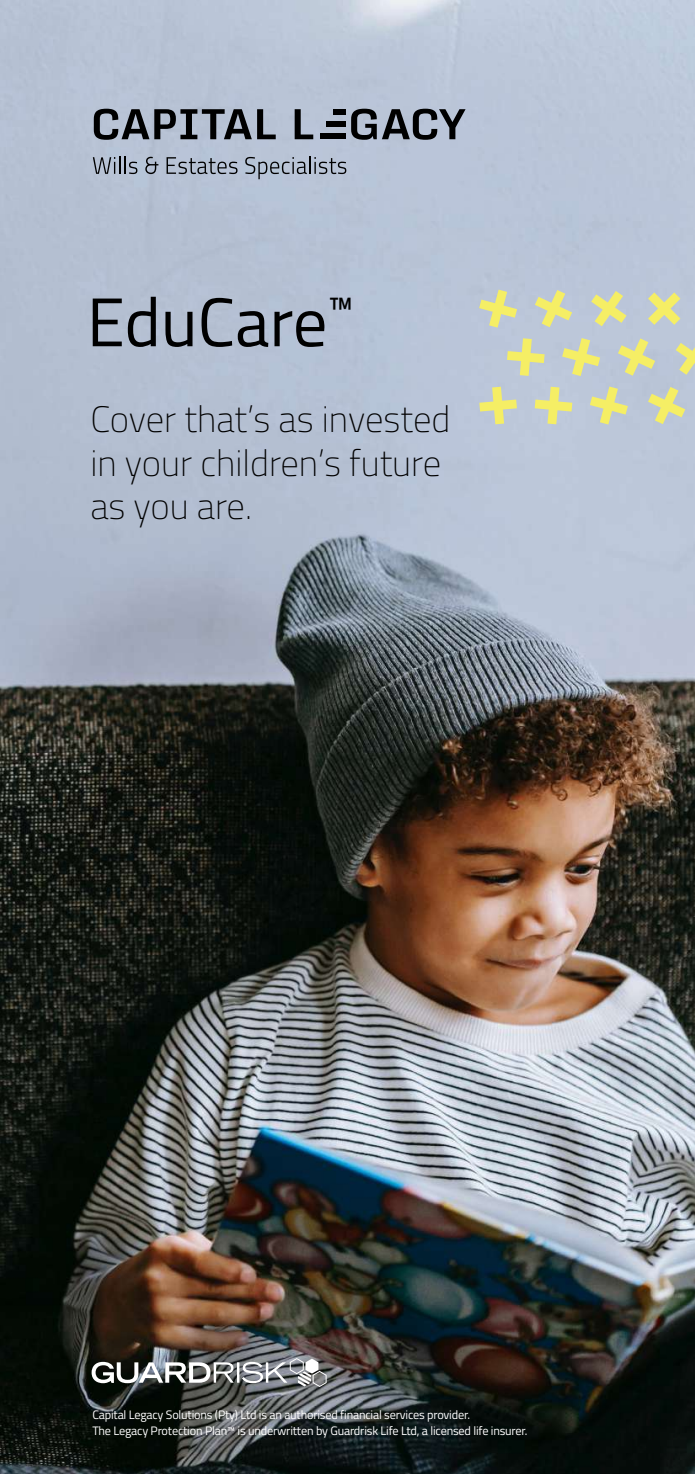
<style>
.page{position:relative;width:695px;height:1474px;background:#fff}
.page>*{position:absolute;margin:0;border:0;box-sizing:border-box;transform-origin:0 0}
.t1{font:68.95px "Titillium Web";color:#000}
.t2{font:200 36.75px/43.8px "Titillium Web";color:#000}
.t3{font:12.25px/15.8px "Titillium Web";letter-spacing:-.015em;color:#fff}
</style>
<div class="page">
<img style="left:0;top:0;width:694px;height:1473px">
<svg style="left:93px;top:156px;width:44px;height:18px"></svg>
<svg style="left:166px;top:157px;width:71px;height:17px"></svg>
<svg style="left:245px;top:156px;width:101px;height:23px"></svg>
<svg style="left:94px;top:109px;width:182px;height:31px"></svg>
<svg style="left:294px;top:109px;width:19px;height:30px"></svg>
<svg style="left:351px;top:109px;width:114px;height:31px"></svg>
<div style="left:320px;top:133px;width:25px;height:6px;background:#000"></div>
<div style="left:332px;top:109px;width:13px;height:6px;background:#000"></div>
<div style="left:326px;top:121px;width:19px;height:6px;background:#000"></div>
<svg style="left:145px;top:157px;width:13px;height:17px"></svg>
<svg style="left:479px;top:387px;width:38px;height:37px"></svg>
<svg style="left:534px;top:387px;width:38px;height:37px"></svg>
<svg style="left:589px;top:386px;width:38px;height:38px"></svg>
<svg style="left:648px;top:387px;width:37px;height:37px"></svg>
<svg style="left:507px;top:338px;width:37px;height:38px"></svg>
<svg style="left:562px;top:338px;width:38px;height:38px"></svg>
<svg style="left:617px;top:338px;width:38px;height:38px"></svg>
<svg style="left:675px;top:343px;width:19px;height:32px"></svg>
<svg style="left:479px;top:289px;width:38px;height:38px"></svg>
<svg style="left:534px;top:290px;width:38px;height:37px"></svg>
<svg style="left:591px;top:291px;width:35px;height:35px"></svg>
<svg style="left:648px;top:292px;width:32px;height:33px"></svg>
<svg style="left:92px;top:1357px;width:235px;height:30px"></svg>
<h1 class="t1" style="left:87px;top:271px;width:268px">EduCare<sup>™</sup></h1>
<h2 class="t2" style="left:90px;top:395px;width:361px">Cover that’s as invested in your children’s future as you are.</h2>
<p class="t3" style="left:92px;top:1406px;width:436px">Capital Legacy Solutions (Pty) Ltd is an authorised financial services provider.<br>The Legacy Protection Plan™ is underwritten by Guardrisk Life Ltd, a licensed life insurer.</p>
</div>
